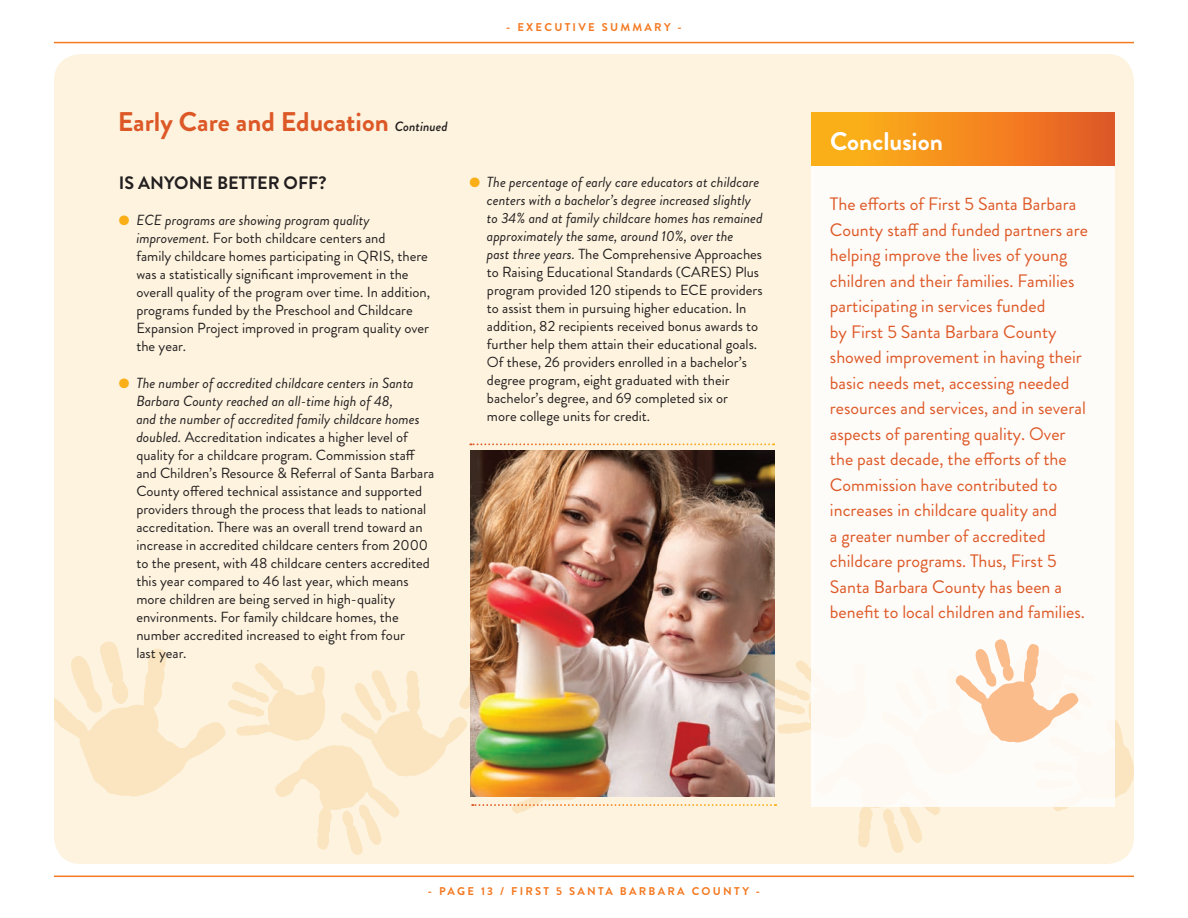
<style>
.page{position:relative;width:1188px;height:918px;background:#fff}
.page>*{position:absolute;margin:0;border:0;box-sizing:border-box;transform-origin:0 0}
.t1{font:700 27px "Brandon Grotesque";color:#dd5827}
.t2{font:700 25.5px "Brandon Grotesque";color:#fff}
.t3{font:18px/25.5px "Brandon Grotesque";color:#dd5827}
.t4{font:700 18px "Brandon Grotesque";color:#231f20}
.t5{font:14.7px/18px "Brandon Grotesque";color:#231f20}
.t6{font:700 11.25px "Brandon Grotesque";letter-spacing:.2em;color:#f47921}
.s1{font-weight:500;font-style:italic;font-size:13.5px;color:#231f20}
.s2{font-style:italic}
</style>
<div class="page">
<div style="left:54px;top:54px;width:1080px;height:810px;background:#fdf3df;border-radius:27px"></div>
<hr style="left:54px;top:42px;width:1080px;height:1px;background:#f47921">
<hr style="left:54px;top:876px;width:1080px;height:1px;background:#f47921">
<div style="left:811px;top:112px;width:304px;height:695px;background:#fefcf8"></div>
<div style="left:811px;top:112px;width:304px;height:53px;background:linear-gradient(to right,#ffbb17,#e65a27)"></div>
<svg style="left:470px;top:443px;width:304px;height:2px"></svg>
<svg style="left:54px;top:638px;width:1080px;height:217px"></svg>
<img style="left:471px;top:450px;width:303px;height:346px">
<h1 class="t1" style="left:118px;top:103px;width:331px">Early Care and Education <span class="s1">Continued</span></h1>
<p class="t4" style="left:119px;top:170px;width:209px">IS ANYONE BETTER OFF?</p>
<p class="t5" style="left:136px;top:212px;width:295px"><span class="s2">ECE programs are showing program quality improvement.</span> For both childcare centers and<br>family childcare homes participating in QRIS, there was a statistically significant improvement in the overall quality of the program over time. In addition, programs funded by the Preschool and Childcare Expansion Project improved in program quality over the year.</p>
<p class="t5" style="left:136px;top:374px;width:300px"><span class="s2">The number of accredited childcare centers in Santa Barbara County reached an all-time high of 48,<br>and the number of accredited family childcare homes doubled.</span> Accreditation indicates a higher level of quality for a childcare program. Commission staff and Children’s Resource &amp; Referral of Santa Barbara County offered technical assistance and supported providers through the process that leads to national accreditation. There was an overall trend toward an increase in accredited childcare centers from 2000 to the present, with 48 childcare centers accredited this year compared to 46 last year, which means more children are being served in high-quality environments. For family childcare homes, the number accredited increased to eight from four<br>last year.</p>
<p class="t6" style="left:506px;top:19px;width:177px">- EXECUTIVE SUMMARY -</p>
<p class="t5" style="left:487px;top:173px;width:277px"><span class="s2">The percentage of early care educators at childcare centers with a bachelor’s degree increased slightly to 34% and at family childcare homes has remained approximately the same, around 10%, over the<br>past three years.</span> The Comprehensive Approaches to Raising Educational Standards (CARES) Plus program provided 120 stipends to ECE providers to assist them in pursuing higher education. In addition, 82 recipients received bonus awards to further help them attain their educational goals.<br>Of these, 26 providers enrolled in a bachelor’s degree program, eight graduated with their bachelor’s degree, and 69 completed six or<br>more college units for credit.</p>
<h2 class="t2" style="left:830px;top:124px;width:114px">Conclusion</h2>
<p class="t3" style="left:830px;top:192px;width:259px">The efforts of First 5 Santa Barbara County staff and funded partners are helping improve the lives of young children and their families. Families participating in services funded<br>by First 5 Santa Barbara County showed improvement in having their basic needs met, accessing needed resources and services, and in several aspects of parenting quality. Over the past decade, the efforts of the Commission have contributed to increases in childcare quality and<br>a greater number of accredited childcare programs. Thus, First 5<br>Santa Barbara County has been a benefit to local children and families.</p>
<p class="t6" style="left:428px;top:883px;width:334px">- PAGE 13 / FIRST 5 SANTA BARBARA COUNTY -</p>
</div>
